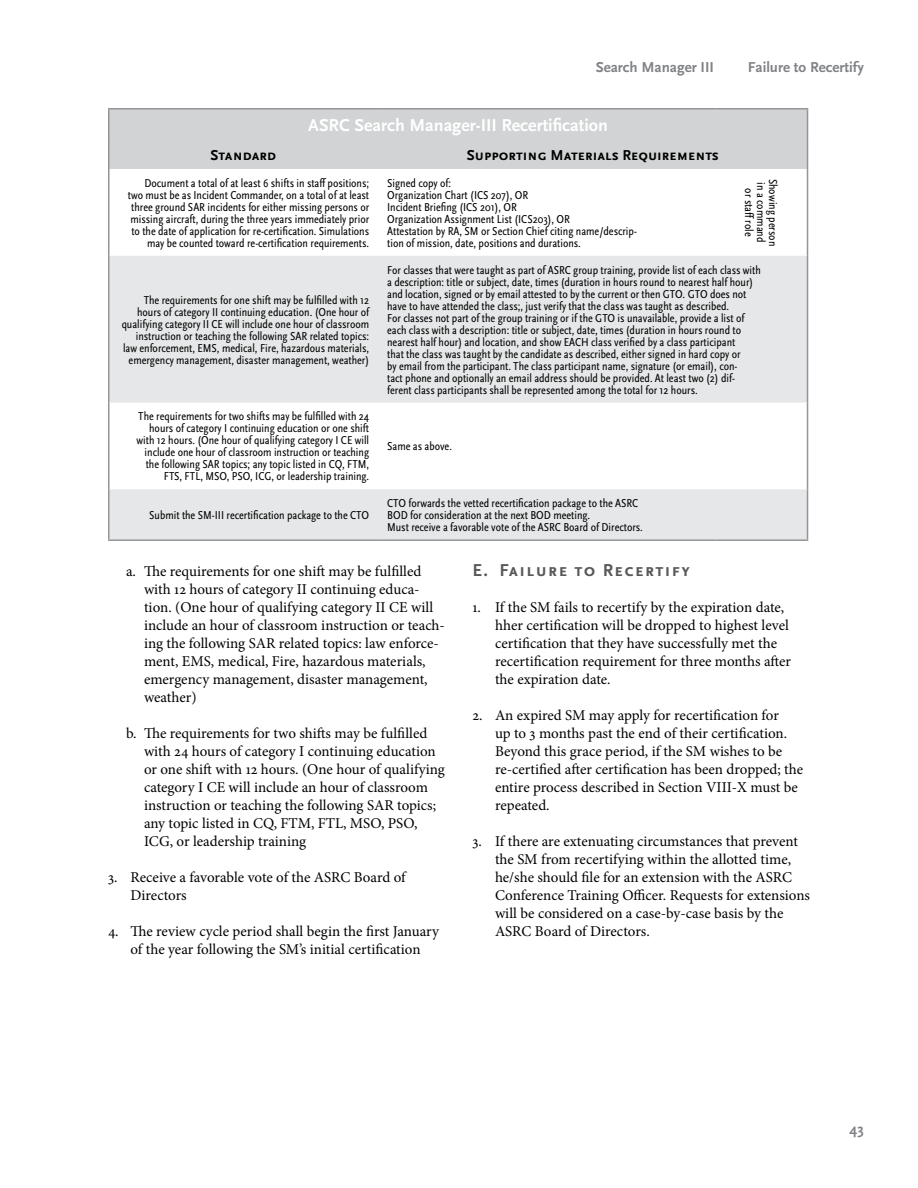
<style>
.page{position:relative;width:918px;height:1188px;background:#fff}
.page>*{position:absolute;margin:0;border:0;box-sizing:border-box;transform-origin:0 0}
.t1{font:700 18px "Scala Sans OT";color:#fff}
.t2{font:700 18px "Scala Sans OT";letter-spacing:.075em;color:#58595b}
.t3{font:15px/18px "Minion Pro";color:#000}
.t4{font:700 15px "Scala Sans OT";color:#000}
.t5{font:700 15px "Scala Sans OT";color:#808285}
.t6{font:condensed 12px/12px "Scala Sans OT";color:#000;text-align:right}
</style>
<div class="page">
<svg style="left:110px;top:256px;width:697px;height:283px;fill:#e6e7e8"></svg>
<hr style="left:108px;top:108px;width:270px;height:2px;background:#939598">
<hr style="left:108px;top:109px;width:2px;height:31px;background:#939598">
<hr style="left:378px;top:108px;width:338px;height:2px;background:#939598">
<hr style="left:716px;top:108px;width:92px;height:2px;background:#939598">
<hr style="left:108px;top:140px;width:2px;height:29px;background:#939598">
<div style="left:109px;top:109px;width:699px;height:60px;background:#d1d3d4"></div>
<hr style="left:108px;top:169px;width:2px;height:87px;background:#939598">
<hr style="left:807px;top:169px;width:1px;height:87px;background:#939598">
<hr style="left:108px;top:256px;width:2px;height:147px;background:#939598">
<hr style="left:807px;top:256px;width:1px;height:147px;background:#939598">
<hr style="left:108px;top:403px;width:2px;height:86px;background:#939598">
<hr style="left:807px;top:403px;width:1px;height:86px;background:#939598">
<hr style="left:108px;top:489px;width:2px;height:50px;background:#939598">
<hr style="left:807px;top:489px;width:1px;height:50px;background:#939598">
<hr style="left:108px;top:539px;width:270px;height:2px;background:#939598">
<hr style="left:378px;top:539px;width:338px;height:2px;background:#939598">
<hr style="left:716px;top:539px;width:92px;height:2px;background:#939598">
<p class="t5" style="left:596px;top:59px;width:120px">Search Manager III</p>
<p class="t5" style="left:748px;top:59px;width:118px">Failure to Recertify</p>
<h1 class="t1" style="left:308px;top:115px;width:301px">ASRC Search Manager-III Recertification</h1>
<p class="t4" style="left:211px;top:147px;width:67px">Standard</p>
<p class="t4" style="left:467px;top:147px;width:253px">Supporting Materials Requirements</p>
<p class="t6" style="left:128px;top:177px;width:243px">Document a total of at least 6 shifts in staff positions; two must be as Incident Commander, on a total of at least three ground SAR incidents for either missing persons or missing aircraft, during the three years immediately prior to the date of application for re-certification. Simulations may be counted toward re-certification requirements.</p>
<p class="t6" style="left:387px;top:177px;width:251px;text-align:left">Signed copy of:<br>Organization Chart (ICS 207), OR<br>Incident Briefing (ICS 201), OR<br>Organization Assignment List (ICS203), OR<br>Attestation by RA, SM or Section Chief citing name/descrip&shy;tion of mission, date, positions and durations.</p>
<p class="t6" style="left:779px;top:179px;width:69px;text-align:center;rotate:90deg">Showing person in a command or staff role</p>
<p class="t6" style="left:122px;top:294px;width:249px">The requirements for one shift may be fulfilled with 12 hours of category II continuing education. (One hour of qualifying category II CE will include one hour of classroom instruction or teaching the following SAR related topics: law enforcement, EMS, medical, Fire, hazardous materials, emergency management, disaster management, weather)</p>
<p class="t6" style="left:137px;top:411px;width:234px">The requirements for two shifts may be fulfilled with 24 hours of category I continuing education or one shift with 12 hours. (One hour of qualifying category I CE will include one hour of classroom instruction or teaching the following SAR topics; any topic listed in CQ, FTM, FTS, FTL, MSO, PSO, ICG, or leadership training.</p>
<p class="t6" style="left:149px;top:510px;width:221px">Submit the SM-III recertification package to the CTO</p>
<p class="t6" style="left:387px;top:264px;width:375px;text-align:left">For classes that were taught as part of ASRC group training, provide list of each class with a description: title or subject, date, times (duration in hours round to nearest half hour) and location, signed or by email attested to by the current or then GTO. GTO does not have to have attended the class;, just verify that the class was taught as described.<br>For classes not part of the group training or if the GTO is unavailable, provide a list of each class with a description: title or subject, date, times (duration in hours round to nearest half hour) and location, and show EACH class verified by a class participant<br>that the class was taught by the candidate as described, either signed in hard copy or<br>by email from the participant. The class participant name, signature (or email), con-<br>tact phone and optionally an email address should be provided. At least two (2) dif&shy;ferent class participants shall be represented among the total for 12 hours.</p>
<p class="t6" style="left:387px;top:441px;width:66px">Same as above.</p>
<p class="t6" style="left:387px;top:498px;width:257px;text-align:left">CTO forwards the vetted recertification package to the ASRC<br>BOD for consideration at the next BOD meeting.<br>Must receive a favorable vote of the ASRC Board of Directors.</p>
<p class="t3" style="left:144px;top:562px;width:302px;text-indent:-18px">a. The requirements for one shift may be fulfilled with 12 hours of category II continuing educa&shy;tion. (One hour of qualifying category II CE will include an hour of classroom instruction or teach&shy;ing the following SAR related topics: law enforce&shy;ment, EMS, medical, Fire, hazardous materials, emergency management, disaster management, weather)</p>
<p class="t3" style="left:144px;top:724px;width:302px;text-indent:-18px">b. The requirements for two shifts may be fulfilled with 24 hours of category I continuing education or one shift with 12 hours. (One hour of qualifying category I CE will include an hour of classroom instruction or teaching the following SAR topics; any topic listed in CQ, FTM, FTL, MSO, PSO, ICG, or leadership training</p>
<p class="t3" style="left:130px;top:868px;width:277px;text-indent:-22px">3. Receive a favorable vote of the ASRC Board of<br>Directors</p>
<p class="t3" style="left:108px;top:922px;width:333px;text-align:center">4. The review cycle period shall begin the first January of the year following the SM’s initial certification</p>
<h1 class="t2" style="left:472px;top:560px;width:219px">E. Failure to Recertify</h1>
<p class="t3" style="left:495px;top:598px;width:298px;text-indent:-22px">1. If the SM fails to recertify by the expiration date, hher certification will be dropped to highest level certification that they have successfully met the recertification requirement for three months after the expiration date.</p>
<p class="t3" style="left:495px;top:706px;width:310px;text-indent:-22px">2. An expired SM may apply for recertification for<br>up to 3 months past the end of their certification.<br>Beyond this grace period, if the SM wishes to be re-certified after certification has been dropped; the entire process described in Section VIII-X must be repeated.</p>
<p class="t3" style="left:495px;top:832px;width:316px;text-indent:-22px">3. If there are extenuating circumstances that prevent the SM from recertifying within the allotted time, he/she should file for an extension with the ASRC Conference Training Officer. Requests for extensions will be considered on a case-by-case basis by the ASRC Board of Directors.</p>
<p class="t5" style="left:850px;top:1121px;width:16px">43</p>
</div>
